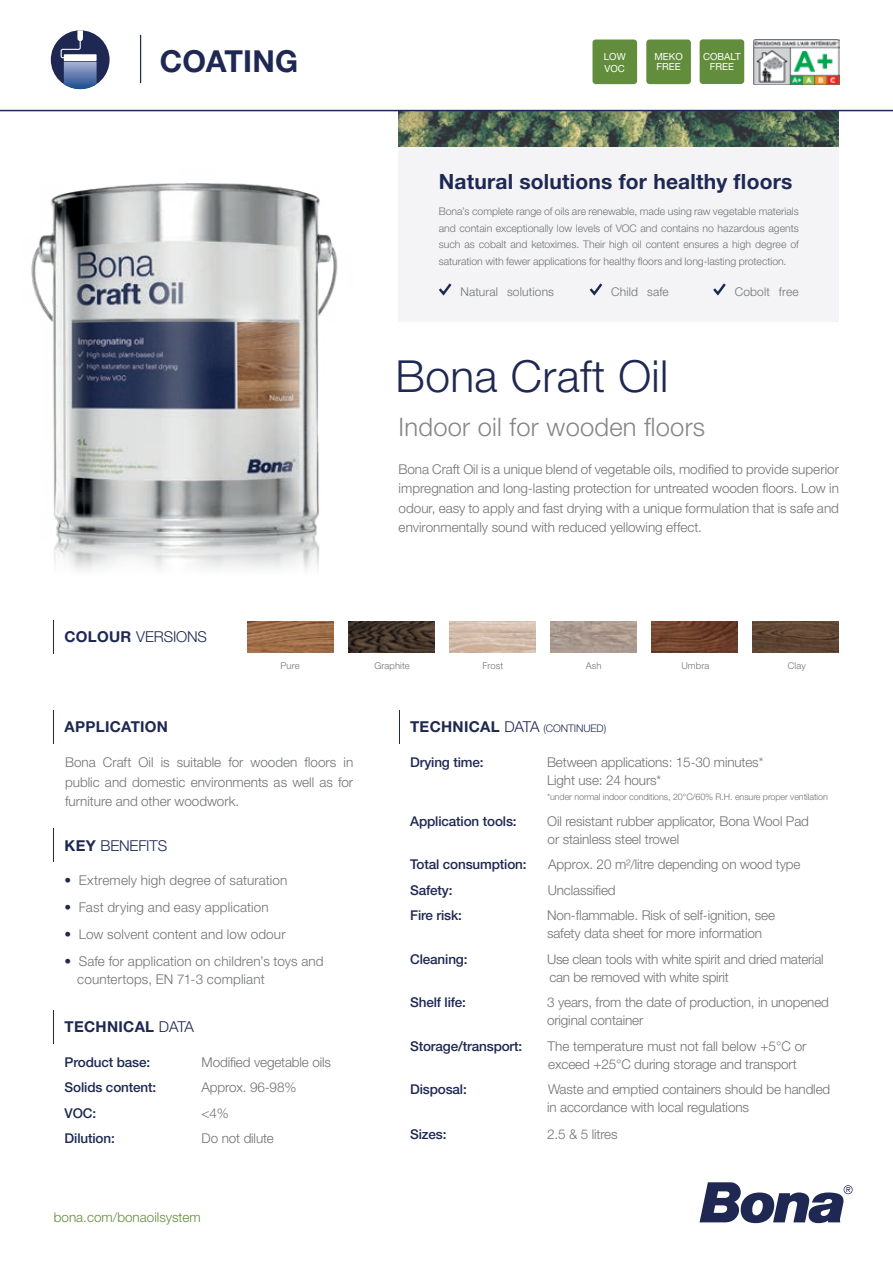
<style>
.page{position:relative;width:893px;height:1263px;background:#fff}
.page>*{position:absolute;margin:0;border:0;box-sizing:border-box;transform-origin:0 0}
.t1{font:300 44.25px "Helvetica Neue LT Pro";letter-spacing:.01em;color:#1e2853}
.t2{font:700 30.3px "Helvetica Neue LT Pro";letter-spacing:.005em;color:#1e2853}
.t3{font:300 25.5px "Helvetica Neue LT Pro";letter-spacing:.01em;color:#868685}
.t4{font:700 21px "Helvetica Neue LT Pro";letter-spacing:.01em;color:#1e2853}
.t5{font:300 15px "Helvetica Neue LT Pro";letter-spacing:-.01em;color:#1e2853}
.t6{font:700 15px "Helvetica Neue LT Pro";letter-spacing:.02em;color:#1e2853}
.t7{font:300 13.5px/18px "Helvetica Neue LT Pro";letter-spacing:-.01em;color:#707271}
.t8{font:300 13.5px/18px "Helvetica Neue LT Pro";letter-spacing:.01em;color:#707271}
.t9{font:500 13.5px "Helvetica Neue LT Pro";letter-spacing:-.01em;color:#1e2853}
.t10{font:300 13.5px "Helvetica Neue LT Pro";color:#628d3c}
.t11{font:300 12px "Helvetica Neue LT Pro";letter-spacing:.015em;color:#707271}
.t12{font:300 10.5px/16.5px "Helvetica Neue LT Pro";color:#707271;text-align:justify}
.t13{font:300 10.5px "Helvetica Neue LT Pro";letter-spacing:-.01em;color:#1e2853}
.t14{font:9.75px/10.1px "Helvetica Neue LT Std";color:#fff}
.t15{font:300 9.45px "Helvetica Neue LT Pro";letter-spacing:.01em;color:#707271}
.t16{font:300 9px "Helvetica Neue LT Pro";letter-spacing:-.01em;color:#707271}
.s1{font-weight:700}
.s2{font-weight:700;font-size:15px}
.s3{font-size:15px}
.s4{color:#1e2853}
.s5{font-weight:300}
.s6{color:#6c6d70}
</style>
<div class="page">
<div style="left:399px;top:112px;width:440px;height:210px;background:#f4f4f6"></div>
<svg style="left:51px;top:30px;width:59px;height:59px"></svg>
<img style="left:64px;top:62px;width:9px;height:26px">
<svg style="left:61px;top:30px;width:36px;height:31px"></svg>
<hr style="left:140px;top:35px;width:1px;height:48px;background:#1e2853">
<img style="left:31px;top:183px;width:307px;height:387px">
<img style="left:399px;top:111px;width:440px;height:36px">
<svg style="left:439px;top:283px;width:13px;height:13px"></svg>
<svg style="left:589px;top:283px;width:14px;height:13px"></svg>
<svg style="left:713px;top:283px;width:13px;height:13px"></svg>
<img style="left:348px;top:622px;width:87px;height:30px">
<img style="left:752px;top:622px;width:87px;height:30px">
<img style="left:550px;top:622px;width:87px;height:30px">
<img style="left:449px;top:622px;width:86px;height:30px">
<hr style="left:53px;top:620px;width:1px;height:33px;background:#1e2853">
<img style="left:247px;top:622px;width:86px;height:30px">
<img style="left:651px;top:622px;width:87px;height:30px">
<hr style="left:53px;top:710px;width:1px;height:33px;background:#1e2853">
<hr style="left:53px;top:828px;width:1px;height:34px;background:#1e2853">
<hr style="left:53px;top:1010px;width:1px;height:33px;background:#1e2853">
<hr style="left:399px;top:710px;width:1px;height:33px;background:#1e2853">
<hr style="left:0;top:110px;width:893px;height:1px;background:#1e2853">
<svg style="left:699px;top:1182px;width:154px;height:41px"></svg>
<div style="left:700px;top:39px;width:44px;height:45px;background:#628d3c;border-radius:3px"></div>
<div style="left:592px;top:40px;width:45px;height:44px;background:#628d3c;border-radius:3px"></div>
<div style="left:646px;top:40px;width:45px;height:44px;background:#628d3c;border-radius:3px"></div>
<img style="left:753px;top:39px;width:86px;height:45px">
<h2 class="t2" style="left:160px;top:42px;width:140px">COATING</h2>
<p class="t5" style="left:65px;top:627px;width:144px"><span class="s1">COLOUR</span> VERSIONS</p>
<p class="t14" style="left:604px;top:50px;width:23px;line-height:11.7px">LOW<br>VOC</p>
<p class="t14" style="left:654px;top:51px;width:30px">MEKO<br>FREE</p>
<p class="t14" style="left:703px;top:51px;width:39px;text-align:center">COBALT<br>FREE</p>
<h3 class="t4" style="left:439px;top:168px;width:355px">Natural solutions for healthy floors</h3>
<p class="t12" style="left:439px;top:203px;width:362px">Bona’s complete range of oils are renewable, made using raw vegetable materials and contain exceptionally low levels of VOC and contains no hazardous agents such as cobalt and ketoximes. Their high oil content ensures a high degree of saturation with fewer applications for healthy floors and long-lasting protection.</p>
<p class="t11" style="left:460px;top:284px;width:95px">Natural solutions</p>
<p class="t11" style="left:611px;top:284px;width:59px">Child safe</p>
<p class="t11" style="left:735px;top:284px;width:66px">Cobolt free</p>
<h1 class="t1" style="left:395px;top:349px;width:274px">Bona Craft Oil</h1>
<h3 class="t3" style="left:399px;top:411px;width:308px">Indoor oil for wooden floors</h3>
<p class="t7" style="left:399px;top:459px;width:442px;line-height:19.5px;text-align:justify">Bona Craft Oil is a unique blend of vegetable oils, modified to provide superior impregnation and long-lasting protection for untreated wooden floors. Low in odour, easy to apply and fast drying with a unique formulation that is safe and environmentally sound with reduced yellowing effect.</p>
<p class="t6" style="left:65px;top:717px;width:105px">APPLICATION</p>
<p class="t15" style="left:281px;top:660px;width:20px">Pure</p>
<p class="t15" style="left:374px;top:660px;width:37px">Graphite</p>
<p class="t15" style="left:482px;top:660px;width:22px">Frost</p>
<p class="t15" style="left:586px;top:660px;width:17px">Ash</p>
<p class="t15" style="left:681px;top:660px;width:29px">Umbra</p>
<p class="t15" style="left:788px;top:660px;width:19px">Clay</p>
<p class="t13" style="left:410px;top:722px;width:198px"><span class="s2">TECHNICAL</span> <span class="s3">DATA</span> (CONTINUED)</p>
<p class="t7" style="left:65px;top:752px;width:290px;line-height:19.5px;text-align:justify">Bona Craft Oil is suitable for wooden floors in public and domestic environments as well as for furniture and other woodwork.</p>
<p class="t5" style="left:65px;top:836px;width:104px"><span class="s1">KEY</span> BENEFITS</p>
<p class="t8" style="left:65px;top:870px;width:224px"><span class="s4">•</span> Extremely high degree of saturation</p>
<p class="t8" style="left:65px;top:897px;width:206px"><span class="s4">•</span> Fast drying and easy application</p>
<p class="t8" style="left:65px;top:924px;width:223px"><span class="s4">•</span> Low solvent content and low odour</p>
<p class="t8" style="left:77px;top:951px;width:248px;text-indent:-13px"><span class="s4">•</span> Safe for application on children’s toys and countertops, EN 71-3 compliant</p>
<p class="t6" style="left:65px;top:1017px;width:131px">TECHNICAL <span class="s5">DATA</span></p>
<p class="t9" style="left:65px;top:1054px;width:87px">Product base:</p>
<p class="t7" style="left:202px;top:1053px;width:131px">Modified vegetable oils</p>
<p class="t9" style="left:65px;top:1079px;width:93px">Solids content:</p>
<p class="t7" style="left:202px;top:1078px;width:96px">Approx. 96-98%</p>
<p class="t9" style="left:65px;top:1105px;width:33px">VOC:</p>
<p class="t7" style="left:202px;top:1104px;width:29px">&lt;4%</p>
<p class="t9" style="left:65px;top:1130px;width:52px">Dilution:</p>
<p class="t7" style="left:202px;top:1129px;width:74px">Do not dilute</p>
<p class="t10" style="left:54px;top:1209px;width:149px">bona.com/bonaoilsystem</p>
<p class="t9" style="left:410px;top:754px;width:75px">Drying time:</p>
<p class="t7" style="left:547px;top:753px;width:218px">Between applications: 15-30 minutes*<br>Light use: 24 hours*</p>
<p class="t16" style="left:547px;top:791px;width:282px">*under normal indoor conditions, 20°C/60% R.H. ensure proper ventilation</p>
<p class="t9" style="left:410px;top:813px;width:108px">Application tools:</p>
<p class="t7" style="left:547px;top:812px;width:263px">Oil resistant rubber applicator, Bona Wool Pad or stainless steel trowel</p>
<p class="t9" style="left:410px;top:856px;width:118px">Total consumption:</p>
<p class="t7" style="left:548px;top:855px;width:254px">Approx. 20 m²/litre depending on wood type</p>
<p class="t9" style="left:410px;top:882px;width:44px">Safety:</p>
<p class="t7" style="left:548px;top:881px;width:69px">Unclassified</p>
<p class="t9" style="left:410px;top:907px;width:53px">Fire risk:</p>
<p class="t7" style="left:547px;top:906px;width:230px">Non-flammable. Risk of self-ignition, see safety data sheet for more information</p>
<p class="t9" style="left:410px;top:951px;width:59px">Cleaning:</p>
<p class="t7" style="left:547px;top:950px;width:278px"><span class="s6">Use</span> clean tools with white spirit and dried material can be removed with white spirit</p>
<p class="t9" style="left:410px;top:994px;width:57px">Shelf life:</p>
<p class="t7" style="left:547px;top:993px;width:283px">3 years, from the date of production, in unopened original container</p>
<p class="t9" style="left:410px;top:1038px;width:114px">Storage/transport:</p>
<p class="t7" style="left:548px;top:1037px;width:260px">The temperature must not fall below +5°C or exceed +25°C during storage and transport</p>
<p class="t9" style="left:410px;top:1081px;width:58px">Disposal:</p>
<p class="t7" style="left:547px;top:1080px;width:285px">Waste and emptied containers should be handled in accordance with local regulations</p>
<p class="t9" style="left:410px;top:1126px;width:38px">Sizes:</p>
<p class="t7" style="left:547px;top:1125px;width:72px">2.5 &amp; 5 litres</p>
</div>
